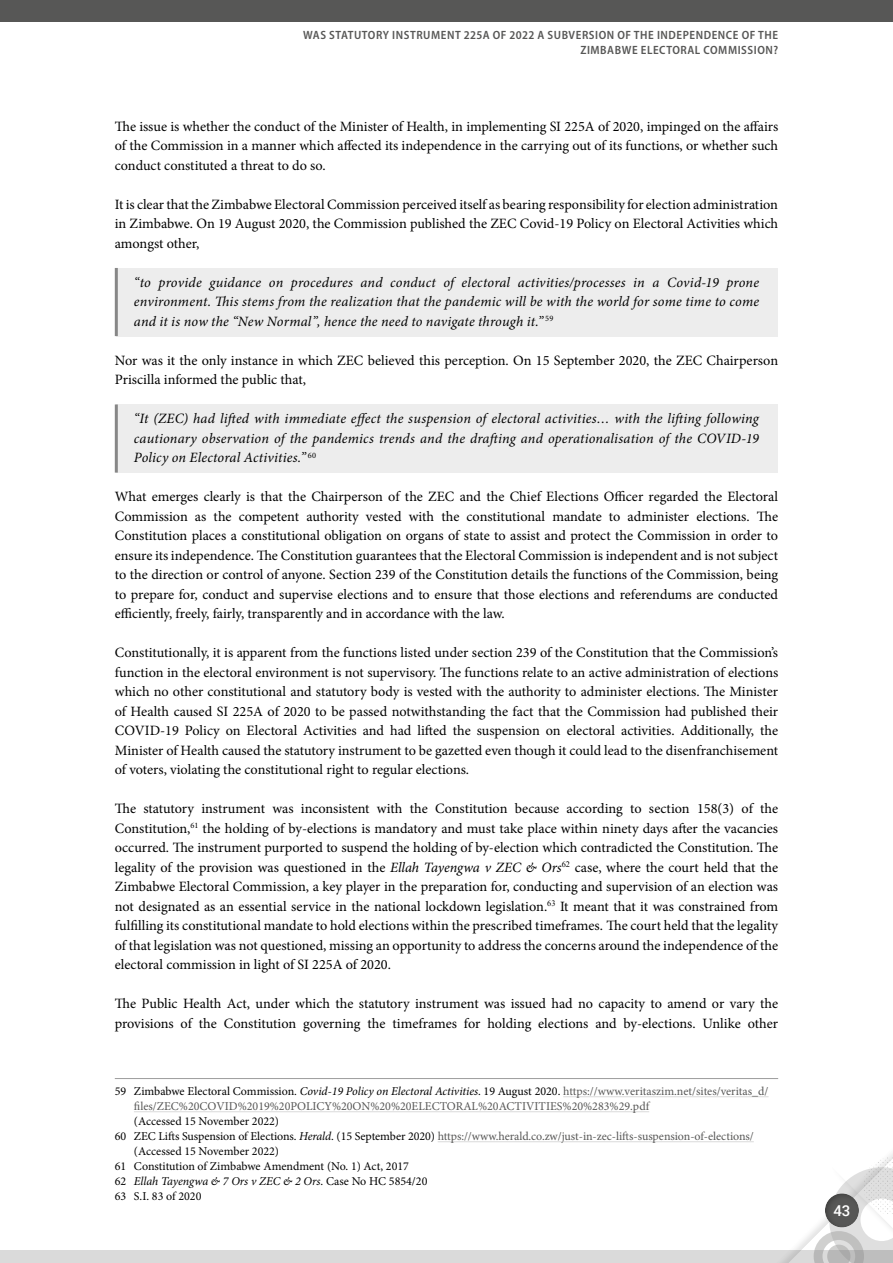
<style>
.page{position:relative;width:893px;height:1263px;background:#fff}
.page>*{position:absolute;margin:0;border:0;box-sizing:border-box;transform-origin:0 0}
.t1{font:500 15px "Roboto";color:#fff}
.Body_SA{font:14.25px/19.5px "Minion Pro";color:#000;text-align:justify}
.Quote_SA{font:italic 14.25px/19.5px "Minion Pro";letter-spacing:.01em;color:#000;text-align:justify}
.Footnote_text{font:12px/15px "Minion Pro";color:#575756}
.Footnote_text-2{font:12px/15px "Minion Pro";letter-spacing:-.005em;color:#000}
.t2{font:600 semi-condensed 12px "Myriad Pro";letter-spacing:.04em;color:#575756}
.Footnote_text-3{font:italic 12px "Minion Pro";letter-spacing:-.005em;color:#000}
.s1{font-style:italic}
.s2{color:#000}
.s3{font-style:italic;color:#000}
.s4{color:#575756}
.s5{font-style:normal}
</style>
<div class="page">
<div style="left:0;top:0;width:893px;height:21px;background:#575756"></div>
<div style="left:0;top:1251px;width:893px;height:12px;background:#dadada"></div>
<div style="left:116px;top:268px;width:662px;height:68px;background:#ededed"></div>
<hr style="left:115px;top:268px;width:3px;height:68px;background:#878787">
<div style="left:116px;top:404px;width:662px;height:69px;background:#ededed"></div>
<hr style="left:115px;top:404px;width:3px;height:69px;background:#878787">
<hr style="left:115px;top:1078px;width:663px;height:1px;background:#9d9d9c">
<hr style="left:563px;top:1096px;width:206px;height:1px;background:#dadada">
<hr style="left:134px;top:1111px;width:515px;height:1px;background:#dadada">
<hr style="left:438px;top:1141px;width:316px;height:1px;background:#dadada">
<svg style="left:770px;top:1153px;width:123px;height:110px"></svg>
<div style="left:824px;top:1192px;width:38px;height:38px;background:#000;opacity:.3"></div>
<p class="t2" style="left:303px;top:27px;width:40px">WAS STATUTORY</p>
<p class="t2" style="left:392px;top:27px;width:12px">INSTRUMENT</p>
<p class="t2" style="left:464px;top:27px;width:92px">225A OF 2022 A SUBVERSION</p>
<p class="t2" style="left:617px;top:27px;width:24px">OF THE</p>
<p class="t2" style="left:657px;top:27px;width:7px">INDE</p>
<p class="t2" style="left:683px;top:27px;width:15px">PENDENCE</p>
<p class="t2" style="left:742px;top:27px;width:24px">OF THE</p>
<p class="t2" style="left:580px;top:42px;width:15px">ZIMBABWE</p>
<p class="t2" style="left:641px;top:42px;width:14px">ELECTORAL</p>
<p class="t2" style="left:704px;top:42px;width:15px">COMMISSION</p>
<p class="t2" style="left:773px;top:42px;width:6px">?</p>
<p class="Body_SA" style="left:115px;top:117px;width:665px">The issue is whether the conduct of the Minister of Health, in implementing SI 225A of 2020, impinged on the affairs of the Commission in a manner which affected its independence in the carrying out of its functions, or whether such conduct constituted a threat to do so.</p>
<p class="Body_SA" style="left:115px;top:195px;width:665px">It is clear that the Zimbabwe Electoral Commission perceived itself as bearing responsibility for election administration in Zimbabwe. On 19 August 2020, the Commission published the ZEC Covid-19 Policy on Electoral Activities which amongst other,</p>
<p class="Quote_SA" style="left:134px;top:272px;width:627px">“to provide guidance on procedures and conduct of electoral activities/processes in a Covid-19 prone environment. This stems from the realization that the pandemic will be with the world for some time to come and it is now the “New Normal”, hence the need to navigate through it.” <sup>59</sup></p>
<p class="Body_SA" style="left:115px;top:351px;width:665px">Nor was it the only instance in which ZEC believed this perception. On 15 September 2020, the ZEC Chairperson<br>Priscilla informed the public that,</p>
<p class="Quote_SA" style="left:134px;top:409px;width:626px">“It (ZEC) had lifted with immediate effect the suspension of electoral activities… with the lifting following cautionary observation of the pandemics trends and the drafting and operationalisation of the COVID-19<br>Policy on Electoral Activities.” <sup>60</sup></p>
<p class="Body_SA" style="left:115px;top:487px;width:665px">What emerges clearly is that the Chairperson of the ZEC and the Chief Elections Officer regarded the Electoral Commission as the competent authority vested with the constitutional mandate to administer elections. The Constitution places a constitutional obligation on organs of state to assist and protect the Commission in order to ensure its independence. The Constitution guarantees that the Electoral Commission is independent and is not subject to the direction or control of anyone. Section 239 of the Constitution details the functions of the Commission, being to prepare for, conduct and supervise elections and to ensure that those elections and referendums are conducted efficiently, freely, fairly, transparently and in accordance with the law.</p>
<p class="Body_SA" style="left:115px;top:643px;width:665px">Constitutionally, it is apparent from the functions listed under section 239 of the Constitution that the Commission’s function in the electoral environment is not supervisory. The functions relate to an active administration of elections which no other constitutional and statutory body is vested with the authority to administer elections. The Minister of Health caused SI 225A of 2020 to be passed notwithstanding the fact that the Commission had published their COVID-19 Policy on Electoral Activities and had lifted the suspension on electoral activities. Additionally, the Minister of Health caused the statutory instrument to be gazetted even though it could lead to the disenfranchisement of voters, violating the constitutional right to regular elections.</p>
<p class="Body_SA" style="left:115px;top:799px;width:665px">The statutory instrument was inconsistent with the Constitution because according to section 158(3) of the Constitution,<sup>61</sup> the holding of by-elections is mandatory and must take place within ninety days after the vacancies occurred. The instrument purported to suspend the holding of by-election which contradicted the Constitution. The legality of the provision was questioned in the <span class="s1">Ellah Tayengwa v ZEC &amp; Ors</span><sup>62</sup> case, where the court held that the Zimbabwe Electoral Commission, a key player in the preparation for, conducting and supervision of an election was not designated as an essential service in the national lockdown legislation.<sup>63</sup> It meant that it was constrained from fulfilling its constitutional mandate to hold elections within the prescribed timeframes. The court held that the legality of that legislation was not questioned, missing an opportunity to address the concerns around the independence of the electoral commission in light of SI 225A of 2020.</p>
<p class="Body_SA" style="left:115px;top:994px;width:665px">The Public Health Act, under which the statutory instrument was issued had no capacity to amend or vary the provisions of the Constitution governing the timeframes for holding elections and by-elections. Unlike other</p>
<p class="Footnote_text" style="left:134px;top:1084px;width:636px;text-indent:-19px"><span class="s2">59 Zimbabwe Electoral Commission.</span> <span class="s3">Covid-19 Policy on Electoral Activities</span><span class="s2">. 19 August 2020.</span> https://www.veritaszim.net/sites/veritas_d/ files/ZEC%20COVID%2019%20POLICY%20ON%20%20ELECTORAL%20ACTIVITIES%20%283%29.pdf<br><span class="s2">(Accessed 15 November 2022)</span></p>
<p class="Footnote_text-2" style="left:134px;top:1129px;width:621px;text-indent:-19px">60 ZEC Lifts Suspension of Elections. <span class="s1">Herald</span>. (15 September 2020) <span class="s4">https://www.herald.co.zw/just-in-zec-lifts-suspension-of-elections/ </span>(Accessed 15 November 2022)</p>
<p class="Footnote_text-2" style="left:115px;top:1159px;width:296px">61 Constitution of Zimbabwe Amendment (No. 1) Act, 2017</p>
<p class="Footnote_text-3" style="left:115px;top:1173px;width:314px"><span class="s5">62</span> Ellah Tayengwa &amp; 7 Ors v ZEC &amp; 2 Ors<span class="s5">. Case No HC 5854/20</span></p>
<p class="Footnote_text-2" style="left:115px;top:1189px;width:88px">63 S.I. 83 of 2020</p>
<p class="t1" style="left:833px;top:1200px;width:19px">43</p>
</div>
